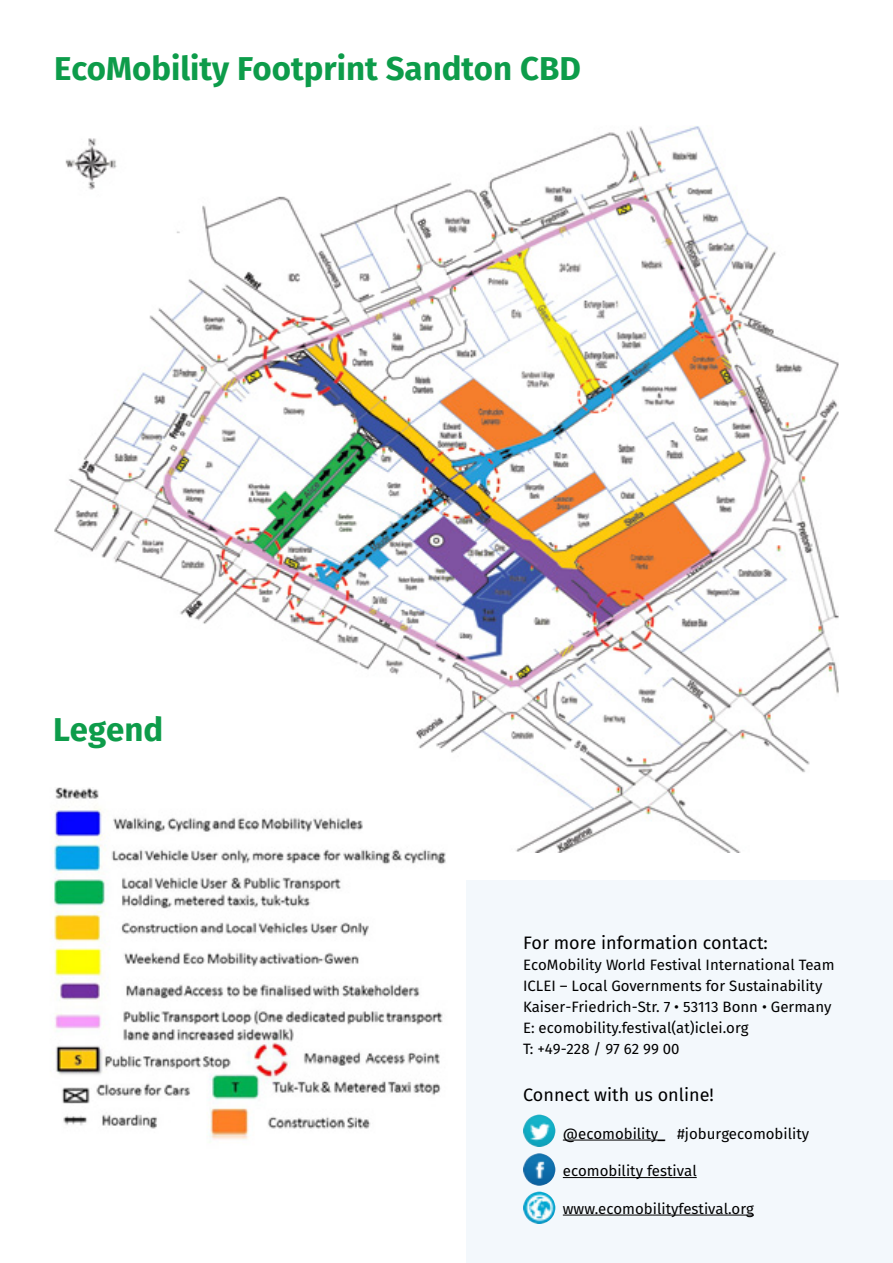
<style>
.page{position:relative;width:893px;height:1263px;background:#fff}
.page>*{position:absolute;margin:0;border:0;box-sizing:border-box;transform-origin:0 0}
.t1{font:700 33px "Fira Sans";color:#0d9c4a}
.t2{font:18px "Fira Sans";color:#000}
.t3{font:15px/21px "Fira Sans";color:#000}
</style>
<div class="page">
<div style="left:467px;top:880px;width:426px;height:383px;background:#f3f8fc"></div>
<img style="left:54px;top:126px;width:785px;height:727px">
<img style="left:54px;top:787px;width:408px;height:353px">
<hr style="left:563px;top:1140px;width:102px;height:1px;background:#000">
<hr style="left:563px;top:1177px;width:134px;height:1px;background:#000">
<hr style="left:563px;top:1215px;width:191px;height:1px;background:#000">
<img style="left:523px;top:1115px;width:32px;height:32px;border-radius:16px">
<img style="left:523px;top:1153px;width:32px;height:33px;border-radius:16px">
<img style="left:523px;top:1192px;width:32px;height:32px;border-radius:16px">
<h1 class="t1" style="left:54px;top:41px;width:528px">EcoMobility Footprint Sandton CBD</h1>
<h1 class="t1" style="left:53px;top:702px;width:112px">Legend</h1>
<p class="t2" style="left:523px;top:929px;width:246px">For more information contact:</p>
<p class="t3" style="left:523px;top:954px;width:313px">EcoMobility World Festival International Team ICLEI – Local Governments for Sustainability Kaiser-Friedrich-Str. 7 • 53113 Bonn • Germany E: ecomobility.festival(at)iclei.org<br>T: +49-228 / 97 62 99 00</p>
<p class="t2" style="left:523px;top:1081px;width:192px">Connect with us online!</p>
<p class="t3" style="left:563px;top:1122px;width:248px">@ecomobility_ #joburgecomobility</p>
<p class="t3" style="left:563px;top:1160px;width:135px">ecomobility festival</p>
<p class="t3" style="left:563px;top:1197px;width:193px">www.ecomobilityfestival.org</p>
</div>
